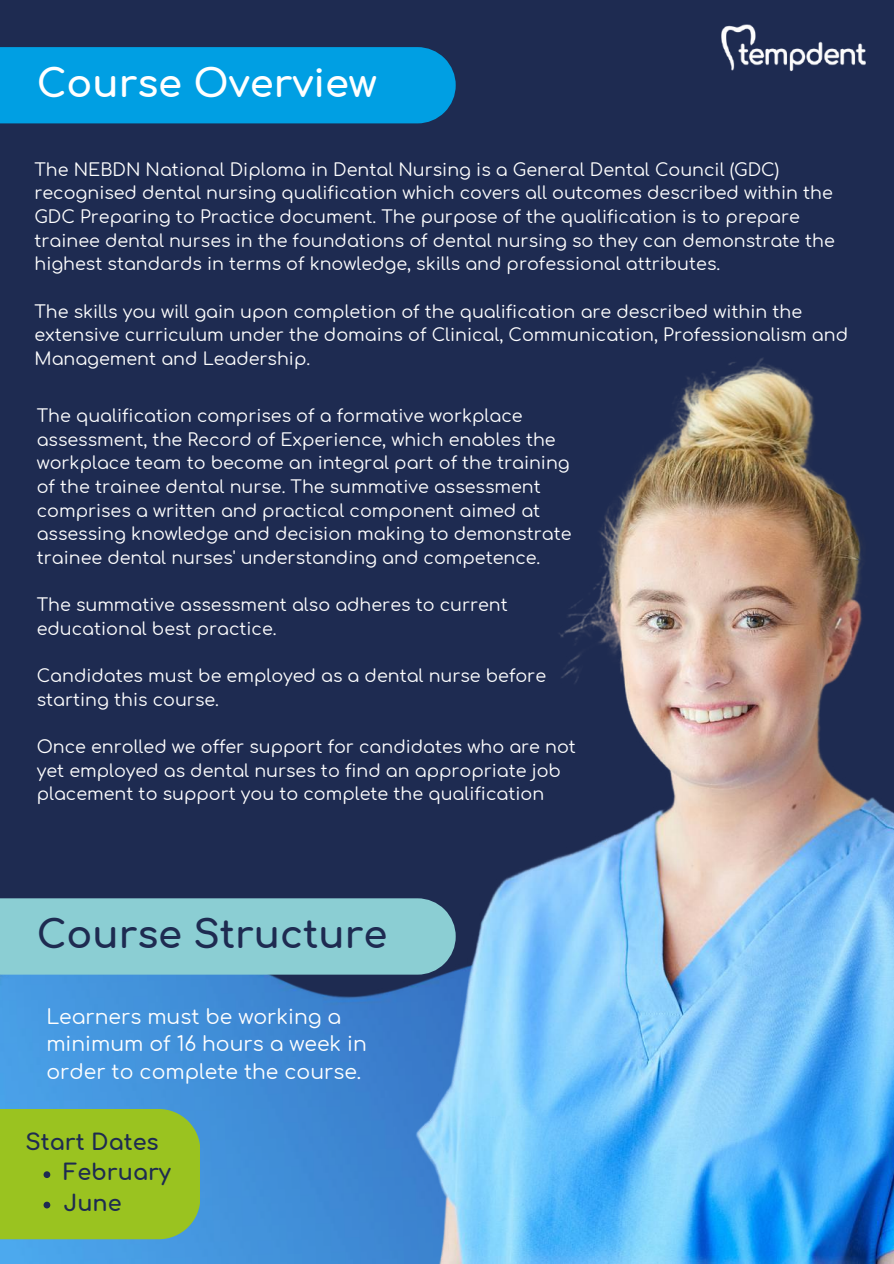
<style>
.page{position:relative;width:894px;height:1264px;background:#fff}
.page>*{position:absolute;margin:0;border:0;box-sizing:border-box;transform-origin:0 0}
.t1{font:700 38.4px "Comfortaa";color:#1e2b51}
.t2{font:700 38.4px "Comfortaa";color:#fff}
.t3{font:700 22.35px/30.3px "Comfortaa";color:#1e2b51}
.t4{font:20.4px/27.5px "Comfortaa";color:#fff}
.t5{font:17.55px/23.7px "Comfortaa";color:#fff}
</style>
<div class="page">
<div style="left:0;top:0;width:893px;height:1263px;background:#1e2b51"></div>
<img style="left:0;top:974px;width:756px;height:289px">
<div style="left:0;top:47px;width:455px;height:76px;background:#009fe3"></div>
<img style="left:721px;top:24px;width:145px;height:48px">
<div style="left:0;top:898px;width:455px;height:76px;background:#8bced3"></div>
<div style="left:0;top:1108px;width:151px;height:131px;background:#9ac320"></div>
<img style="left:151px;top:358px;width:742px;height:904px">
<h1 class="t2" style="left:37px;top:63px;width:341px">Course Overview</h1>
<p class="t5" style="left:34px;top:158px;width:801px">The NEBDN National Diploma in Dental Nursing is a General Dental Council (GDC) recognised dental nursing qualification which covers all outcomes described within the GDC Preparing to Practice document. The purpose of the qualification is to prepare trainee dental nurses in the foundations of dental nursing so they can demonstrate the highest standards in terms of knowledge, skills and professional attributes.</p>
<p class="t5" style="left:34px;top:300px;width:814px">The skills you will gain upon completion of the qualification are described within the extensive curriculum under the domains of Clinical, Communication, Professionalism and<br>Management and Leadership.</p>
<p class="t5" style="left:37px;top:404px;width:536px">The qualification comprises of a formative workplace assessment, the Record of Experience, which enables the workplace team to become an integral part of the training of the trainee dental nurse. The summative assessment comprises a written and practical component aimed at assessing knowledge and decision making to demonstrate trainee dental nurses' understanding and competence.</p>
<p class="t5" style="left:37px;top:593px;width:472px">The summative assessment also adheres to current educational best practice.</p>
<p class="t5" style="left:37px;top:664px;width:510px">Candidates must be employed as a dental nurse before starting this course.</p>
<p class="t5" style="left:37px;top:735px;width:540px">Once enrolled we offer support for candidates who are not yet employed as dental nurses to find an appropriate job placement to support you to complete the qualification</p>
<h1 class="t1" style="left:37px;top:914px;width:352px">Course Structure</h1>
<p class="t4" style="left:46px;top:1003px;width:322px">Learners must be working a minimum of 16 hours a week in order to complete the course.</p>
<p class="t3" style="left:63px;top:1127px;width:109px;text-indent:-38px">Start Dates<br>February<br>June</p>
</div>
